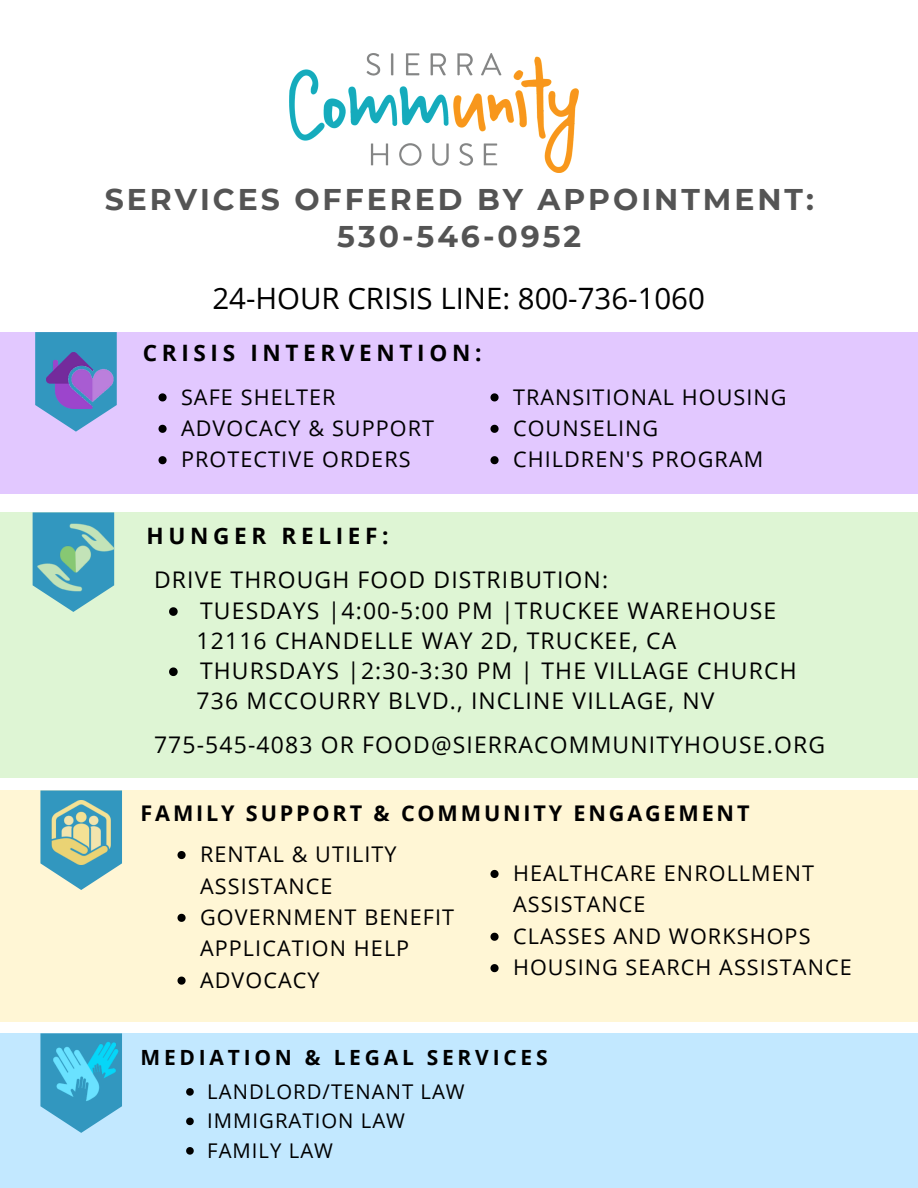
<style>
.page{position:relative;width:918px;height:1188px;background:#fff}
.page>*{position:absolute;margin:0;border:0;box-sizing:border-box;transform-origin:0 0}
.t1{font:700 29.85px/37.2px "Montserrat";letter-spacing:.1em;color:#545454;text-align:center}
.t2{font:29.4px "Open Sans";color:#000}
.t3{font:22.95px/44.1px "Open Sans";letter-spacing:.05em;color:#000}
.t4{font:700 22.65px "Open Sans";letter-spacing:.205em;color:#000}
.t5{font:21.6px/31.3px "Open Sans";letter-spacing:.05em;color:#000}
.t6{font:700 21.6px "Open Sans";letter-spacing:.13em;color:#000}
.t7{font:700 21px "Open Sans";letter-spacing:.18em;color:#000}
.t8{font:20.25px/29.5px "Open Sans";letter-spacing:.05em;color:#000}
</style>
<div class="page">
<img style="left:289px;top:53px;width:289px;height:120px">
<div style="left:0;top:512px;width:917px;height:266px;background:#def5d4"></div>
<div style="left:0;top:332px;width:918px;height:161px;background:#e2c8ff"></div>
<div style="left:0;top:790px;width:918px;height:232px;background:#fff6d5"></div>
<div style="left:0;top:1033px;width:918px;height:155px;background:#c2e8ff"></div>
<svg style="left:35px;top:332px;width:82px;height:100px"></svg>
<img style="left:46px;top:352px;width:68px;height:56px">
<svg style="left:33px;top:512px;width:81px;height:100px"></svg>
<img style="left:33px;top:521px;width:82px;height:73px">
<svg style="left:40px;top:790px;width:82px;height:100px"></svg>
<img style="left:44px;top:800px;width:75px;height:65px">
<svg style="left:40px;top:1033px;width:82px;height:100px"></svg>
<img style="left:48px;top:1039px;width:74px;height:66px">
<svg style="left:159px;top:393px;width:8px;height:8px"></svg>
<svg style="left:159px;top:425px;width:8px;height:8px"></svg>
<svg style="left:159px;top:456px;width:8px;height:8px"></svg>
<svg style="left:169px;top:607px;width:9px;height:9px"></svg>
<svg style="left:169px;top:667px;width:9px;height:9px"></svg>
<svg style="left:490px;top:393px;width:9px;height:8px"></svg>
<svg style="left:490px;top:425px;width:9px;height:8px"></svg>
<svg style="left:490px;top:456px;width:9px;height:8px"></svg>
<svg style="left:178px;top:851px;width:8px;height:8px"></svg>
<svg style="left:178px;top:914px;width:8px;height:8px"></svg>
<svg style="left:178px;top:977px;width:8px;height:8px"></svg>
<svg style="left:490px;top:870px;width:9px;height:8px"></svg>
<svg style="left:490px;top:933px;width:9px;height:8px"></svg>
<svg style="left:490px;top:964px;width:9px;height:8px"></svg>
<svg style="left:186px;top:1088px;width:8px;height:8px"></svg>
<svg style="left:186px;top:1118px;width:8px;height:7px"></svg>
<svg style="left:186px;top:1147px;width:8px;height:8px"></svg>
<h1 class="t1" style="left:105px;top:181px;width:711px">SERVICES OFFERED BY APPOINTMENT:<br>530-546-0952</h1>
<h2 class="t2" style="left:212px;top:277px;width:494px">24-HOUR CRISIS LINE: 800-736-1060</h2>
<p class="t4" style="left:143px;top:337px;width:340px">CRISIS INTERVENTION:</p>
<p class="t5" style="left:181px;top:380px;width:255px">SAFE SHELTER<br>ADVOCACY &amp; SUPPORT<br>PROTECTIVE ORDERS</p>
<p class="t4" style="left:147px;top:520px;width:244px">HUNGER RELIEF:</p>
<p class="t5" style="left:513px;top:380px;width:275px">TRANSITIONAL HOUSING<br>COUNSELING<br>CHILDREN'S PROGRAM</p>
<p class="t3" style="left:154px;top:557px;width:456px">DRIVE THROUGH FOOD DISTRIBUTION:</p>
<p class="t3" style="left:200px;top:588px;width:578px">TUESDAYS |4:00-5:00 PM |TRUCKEE WAREHOUSE</p>
<p class="t3" style="left:200px;top:648px;width:598px">THURSDAYS |2:30-3:30 PM | THE VILLAGE CHURCH</p>
<p class="t3" style="left:197px;top:618px;width:481px">12116 CHANDELLE WAY 2D, TRUCKEE, CA</p>
<p class="t3" style="left:154px;top:678px;width:673px;text-indent:43px">736 MCCOURRY BLVD., INCLINE VILLAGE, NV<br>775-545-4083 OR FOOD@SIERRACOMMUNITYHOUSE.ORG</p>
<p class="t6" style="left:141px;top:798px;width:610px">FAMILY SUPPORT &amp; COMMUNITY ENGAGEMENT</p>
<p class="t5" style="left:200px;top:838px;width:256px">RENTAL &amp; UTILITY<br>ASSISTANCE<br>GOVERNMENT BENEFIT<br>APPLICATION HELP<br>ADVOCACY</p>
<p class="t5" style="left:513px;top:857px;width:340px">HEALTHCARE ENROLLMENT<br>ASSISTANCE<br>CLASSES AND WORKSHOPS<br>HOUSING SEARCH ASSISTANCE</p>
<p class="t7" style="left:141px;top:1043px;width:408px">MEDIATION &amp; LEGAL SERVICES</p>
<p class="t8" style="left:207px;top:1076px;width:259px">LANDLORD/TENANT LAW<br>IMMIGRATION LAW<br>FAMILY LAW</p>
</div>
